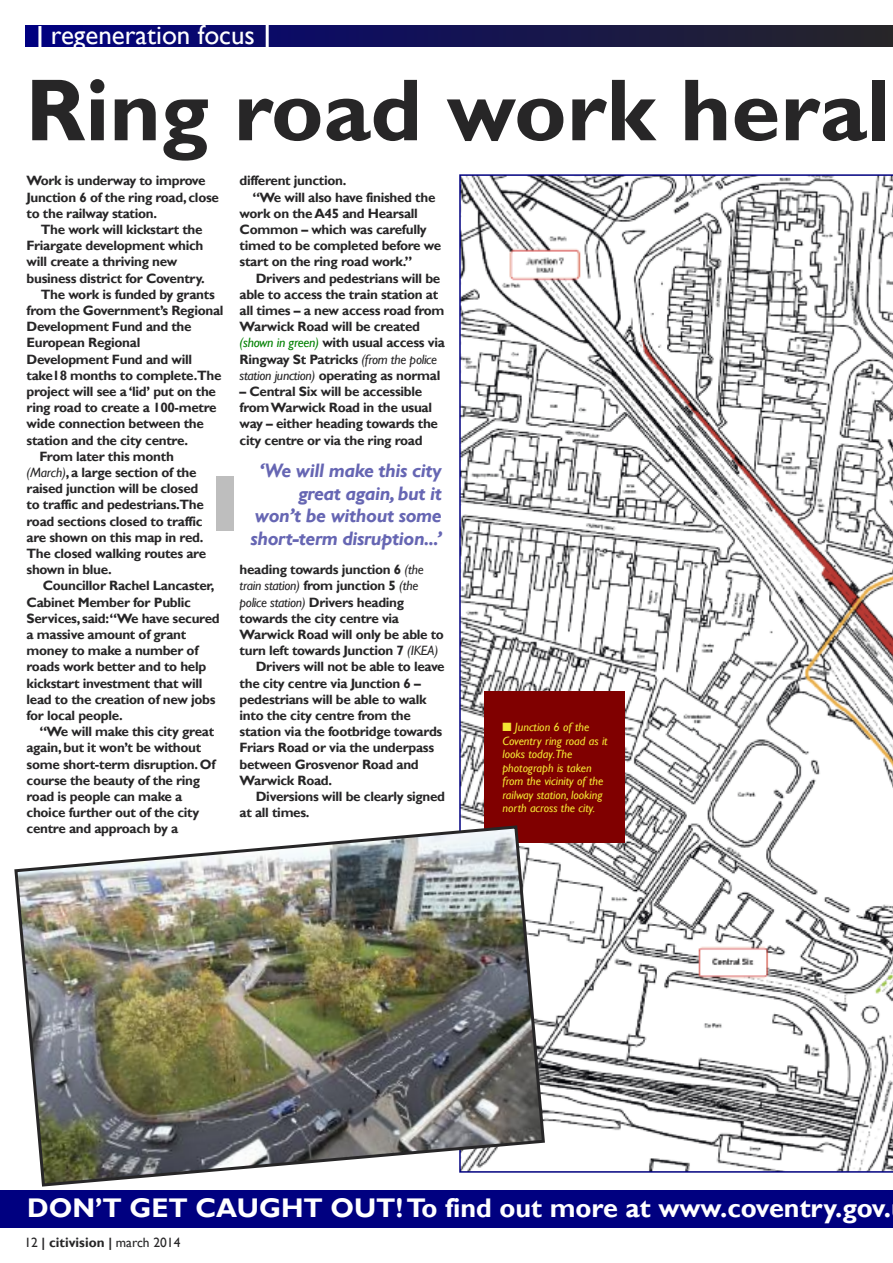
<style>
.page{position:relative;width:893px;height:1263px;background:#fff}
.page>*{position:absolute;margin:0;border:0;box-sizing:border-box;transform-origin:0 0}
.t1{font:700 88.5px "Gill Sans";color:#272627}
.t2{font:700 27px "Gill Sans";color:#fff}
.t3{font:27px "Gill Sans";color:#fff}
.t4{font:italic 700 19.5px/22.5px "Gill Sans";letter-spacing:-.02em;color:#6666b3;text-align:right}
.t5{font:700 13.5px/16.2px "Gill Sans";letter-spacing:-.02em;color:#272627}
.t6{font:italic 13.5px "Gill Sans";letter-spacing:-.02em;color:#272627}
.t7{font:700 13.5px "Gill Sans";color:#272627}
.t8{font:italic 12px/13.5px "Gill Sans";color:#f4e533}
.s1{font-weight:400;font-style:italic}
.s2{font-weight:400;font-style:italic;color:#008000}
.s3{font-weight:700;font-style:normal}
.s4{font-weight:400}
</style>
<div class="page">
<div style="left:26px;top:26px;width:867px;height:21px;background:linear-gradient(to right,#000080,#272628)"></div>
<hr style="left:38px;top:26px;width:3px;height:22px;background:#fff">
<hr style="left:266px;top:25px;width:3px;height:22px;background:#fff">
<svg style="left:459px;top:174px;width:434px;height:999px"></svg>
<div style="left:0;top:1191px;width:893px;height:37px;background:#000080"></div>
<div style="left:217px;top:476px;width:17px;height:55px;background:#bebebe"></div>
<div style="left:485px;top:691px;width:140px;height:152px;background:#800000"></div>
<img style="left:14px;top:824px;width:533px;height:363px">
<h2 class="t3" style="left:51px;top:18px;width:206px">regeneration focus</h2>
<h1 class="t1" style="left:26px;top:58px;width:867px">Ring road work heral</h1>
<p class="t5" style="left:27px;top:173px;width:194px">Work is underway to improve<br>Junction 6 of the ring road, close to the railway station.</p>
<p class="t5" style="left:41px;top:221px;width:163px">The work will kickstart the</p>
<p class="t5" style="left:27px;top:237px;width:178px">Friargate development which</p>
<p class="t5" style="left:27px;top:254px;width:152px">will create a thriving new</p>
<p class="t5" style="left:27px;top:270px;width:180px">business district for Coventry.</p>
<p class="t5" style="left:41px;top:286px;width:176px">The work is funded by grants</p>
<p class="t5" style="left:27px;top:302px;width:198px">from the Government’s Regional</p>
<p class="t5" style="left:27px;top:318px;width:167px">Development Fund and the</p>
<p class="t5" style="left:27px;top:335px;width:115px">European Regional</p>
<p class="t5" style="left:27px;top:351px;width:167px">Development Fund and will</p>
<p class="t5" style="left:27px;top:367px;width:197px">take18 months to complete.The</p>
<p class="t5" style="left:27px;top:383px;width:191px">project will see a ‘lid’ put on the</p>
<p class="t5" style="left:27px;top:399px;width:192px">ring road to create a 100-metre</p>
<p class="t5" style="left:27px;top:416px;width:179px">wide connection between the</p>
<p class="t5" style="left:27px;top:432px;width:163px">station and the city centre.</p>
<p class="t5" style="left:39px;top:448px;width:136px">From later this month</p>
<p class="t5" style="left:27px;top:464px;width:171px"><span class="s1">(March)</span>, a large section of the</p>
<p class="t5" style="left:27px;top:480px;width:173px">raised junction will be closed</p>
<p class="t5" style="left:27px;top:497px;width:179px">to traffic and pedestrians.The</p>
<p class="t5" style="left:27px;top:513px;width:177px">road sections closed to traffic</p>
<p class="t5" style="left:27px;top:529px;width:178px">are shown on this map in red.</p>
<p class="t5" style="left:27px;top:545px;width:181px">The closed walking routes are</p>
<p class="t5" style="left:27px;top:561px;width:87px">shown in blue.</p>
<p class="t5" style="left:43px;top:578px;width:173px">Councillor Rachel Lancaster,</p>
<p class="t5" style="left:27px;top:594px;width:166px">Cabinet Member for Public</p>
<p class="t5" style="left:27px;top:610px;width:195px">Services, said:“We have secured</p>
<p class="t5" style="left:27px;top:626px;width:161px">a massive amount of grant</p>
<p class="t5" style="left:27px;top:642px;width:173px">money to make a number of</p>
<p class="t5" style="left:27px;top:659px;width:181px">roads work better and to help</p>
<p class="t5" style="left:27px;top:675px;width:177px">kickstart investment that will</p>
<p class="t5" style="left:27px;top:691px;width:190px">lead to the creation of new jobs</p>
<p class="t5" style="left:27px;top:707px;width:98px">for local people.</p>
<p class="t5" style="left:39px;top:723px;width:176px">“We will make this city great</p>
<p class="t5" style="left:27px;top:740px;width:176px">again, but it won’t be without</p>
<p class="t5" style="left:27px;top:756px;width:190px">some short-term disruption. Of</p>
<p class="t5" style="left:27px;top:772px;width:175px">course the beauty of the ring</p>
<p class="t5" style="left:27px;top:788px;width:157px">road is people can make a</p>
<p class="t5" style="left:27px;top:804px;width:174px">choice further out of the city</p>
<p class="t5" style="left:27px;top:821px;width:153px">centre and approach by a</p>
<p class="t5" style="left:240px;top:173px;width:108px">different junction.</p>
<p class="t5" style="left:252px;top:189px;width:185px">“We will also have finished the</p>
<p class="t5" style="left:240px;top:205px;width:180px">work on the A45 and Hearsall</p>
<p class="t5" style="left:240px;top:221px;width:189px">Common – which was carefully</p>
<p class="t5" style="left:240px;top:237px;width:203px">timed to be completed before we</p>
<p class="t5" style="left:240px;top:254px;width:174px">start on the ring road work.”</p>
<p class="t5" style="left:256px;top:270px;width:186px">Drivers and pedestrians will be</p>
<p class="t5" style="left:240px;top:286px;width:200px">able to access the train station at</p>
<p class="t5" style="left:240px;top:302px;width:206px">all times – a new access road from</p>
<p class="t5" style="left:240px;top:318px;width:182px">Warwick Road will be created</p>
<p class="t5" style="left:240px;top:335px;width:207px"><span class="s2">(shown in green)</span> with usual access via</p>
<p class="t5" style="left:240px;top:351px;width:199px">Ringway St Patricks <span class="s1">(from the police</span></p>
<p class="t5" style="left:240px;top:367px;width:202px"><span class="s1">station junction)</span> operating as normal</p>
<p class="t5" style="left:240px;top:383px;width:200px">– Central Six will be accessible fromWarwick Road in the usual way – either heading towards the city centre or via the ring road</p>
<h3 class="t4" style="left:250px;top:459px;width:193px">‘We will make this city great again, but it won’t be without some short-term disruption...’</h3>
<p class="t5" style="left:240px;top:561px;width:186px">heading towards junction 6 <span class="s1">(the</span></p>
<p class="t6" style="left:240px;top:578px;width:180px">train station) <span class="s3">from junction 5</span> (the</p>
<p class="t6" style="left:240px;top:594px;width:166px">police station) <span class="s3">Drivers heading</span></p>
<p class="t5" style="left:240px;top:610px;width:161px">towards the city centre via</p>
<p class="t5" style="left:240px;top:626px;width:206px">Warwick Road will only be able to</p>
<p class="t5" style="left:240px;top:642px;width:200px">turn left towards Junction 7 <span class="s1">(IKEA)</span></p>
<p class="t5" style="left:256px;top:659px;width:190px">Drivers will not be able to leave</p>
<p class="t5" style="left:240px;top:675px;width:183px">the city centre via Junction 6 –</p>
<p class="t5" style="left:240px;top:691px;width:189px">pedestrians will be able to walk</p>
<p class="t5" style="left:240px;top:707px;width:173px">into the city centre from the</p>
<p class="t5" style="left:240px;top:723px;width:204px">station via the footbridge towards</p>
<p class="t5" style="left:240px;top:740px;width:196px">Friars Road or via the underpass</p>
<p class="t5" style="left:240px;top:756px;width:181px">between Grosvenor Road and</p>
<p class="t5" style="left:240px;top:772px;width:94px">Warwick Road.</p>
<p class="t5" style="left:256px;top:788px;width:191px">Diversions will be clearly signed</p>
<p class="t5" style="left:240px;top:804px;width:71px">at all times.</p>
<p class="t8" style="left:502px;top:720px;width:107px">■ Junction 6 of the<br>Coventry ring road as it looks today.The photograph is taken from the vicinity of the railway station, looking north across the city.</p>
<h2 class="t2" style="left:27px;top:1191px;width:865px">DON’T GET CAUGHT OUT!To find out more at www.coventry.gov.</h2>
<p class="t7" style="left:24px;top:1235px;width:158px"><span class="s4">12</span> | citivision | <span class="s4">march 2014</span></p>
</div>
